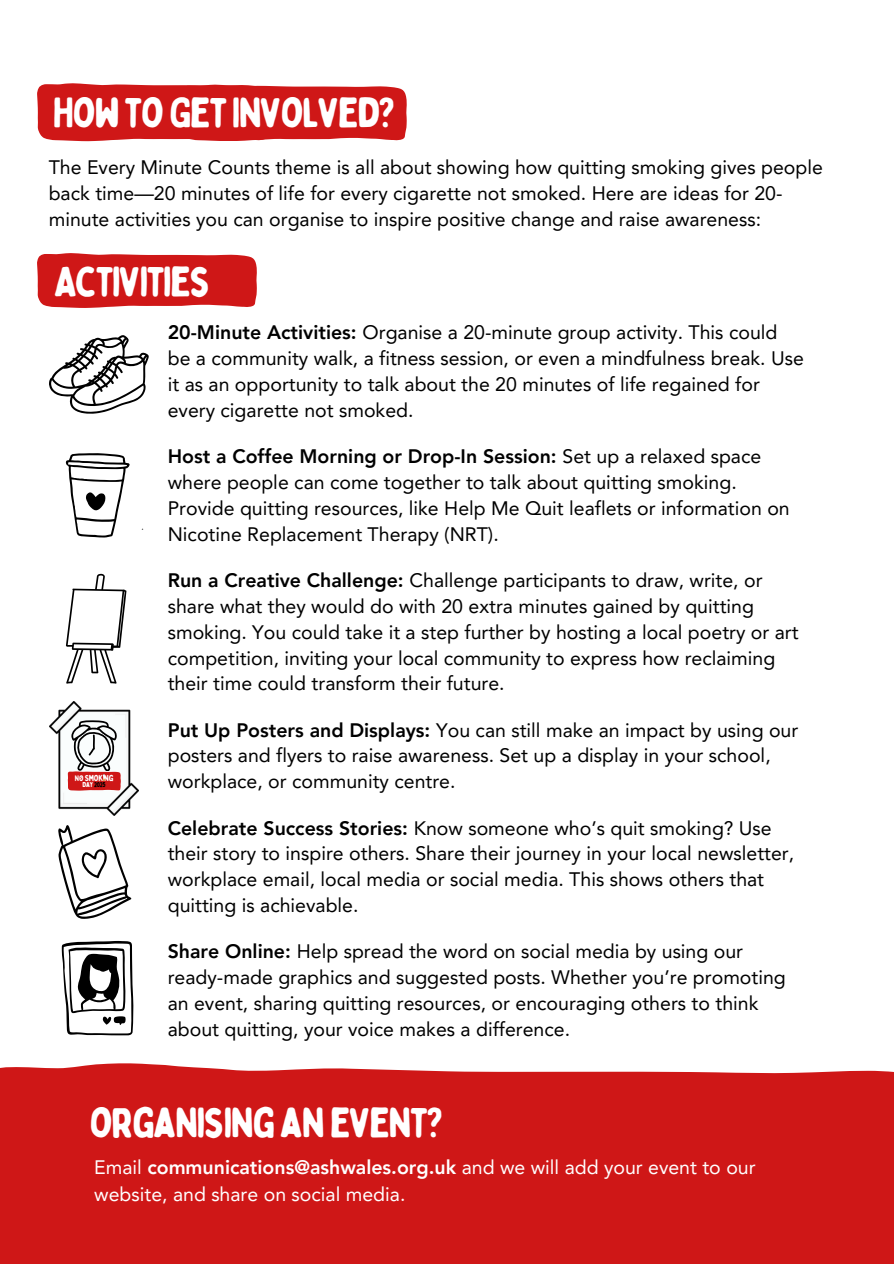
<style>
.page{position:relative;width:894px;height:1264px;background:#fff}
.page>*{position:absolute;margin:0;border:0;box-sizing:border-box;transform-origin:0 0}
.t1{font:42px "Bobby Jones Soft";letter-spacing:-.045em;color:#fff}
.t2{font:19.5px/25.8px "Avenir LT Pro";color:#000}
.t3{font:19.5px/27px "Avenir LT Pro";color:#fff}
.t4{font:8.55px "Bobby Jones Soft";letter-spacing:-.05em;color:#fff}
.t5{font:7.05px "Bobby Jones Soft";letter-spacing:-.045em;color:#000}
.s1{font-size:7.95px}
.s2{color:#fff}
.s3{font-weight:800}
</style>
<div class="page">
<svg style="left:37px;top:253px;width:220px;height:55px;background:#d22727"></svg>
<svg style="left:37px;top:83px;width:370px;height:58px;background:#d22929"></svg>
<svg style="left:66px;top:573px;width:60px;height:111px"></svg>
<img style="left:50px;top:701px;width:89px;height:114px">
<svg style="left:66px;top:453px;width:64px;height:84px"></svg>
<svg style="left:49px;top:335px;width:100px;height:79px"></svg>
<svg style="left:58px;top:825px;width:73px;height:93px"></svg>
<svg style="left:61px;top:940px;width:72px;height:95px"></svg>
<svg style="left:68px;top:720px;width:52px;height:70px"></svg>
<div style="left:0;top:1063px;width:893px;height:200px;background:#cf1717"></div>
<p class="t1" style="left:53px;top:86px;width:345px">HOWTOGET INVOLVED?</p>
<p class="t2" style="left:49px;top:156px;width:775px">The Every Minute Counts theme is all about showing how quitting smoking gives people back time—20 minutes of life for every cigarette not smoked. Here are ideas for 20- minute activities you can organise to inspire positive change and raise awareness:</p>
<p class="t1" style="left:54px;top:256px;width:158px">ACTIVITIES</p>
<p class="t4" style="left:75px;top:772px;width:40px"><span class="s1">NO</span> SMOKNG</p>
<p class="t5" style="left:83px;top:780px;width:25px"><span class="s2">DAY</span>2025</p>
<p class="t2" style="left:168px;top:321px;width:637px"><span class="s3">20-Minute Activities:</span> Organise a 20-minute group activity. This could be a community walk, a fitness session, or even a mindfulness break. Use it as an opportunity to talk about the 20 minutes of life regained for every cigarette not smoked.</p>
<p class="t2" style="left:168px;top:445px;width:623px"><span class="s3">Host a Coffee Morning or Drop-In Session:</span> Set up a relaxed space where people can come together to talk about quitting smoking.<br>Provide quitting resources, like Help Me Quit leaflets or information on Nicotine Replacement Therapy (NRT).</p>
<h1 class="t2" style="left:168px;top:569px;width:632px"><span class="s3">Run a Creative Challenge:</span> Challenge participants to draw, write, or share what they would do with 20 extra minutes gained by quitting smoking. You could take it a step further by hosting a local poetry or art competition, inviting your local community to express how reclaiming their time could transform their future.</h1>
<p class="t2" style="left:168px;top:718px;width:632px"><span class="s3">Put Up Posters and Displays:</span> You can still make an impact by using our posters and flyers to raise awareness. Set up a display in your school, workplace, or community centre.</p>
<p class="t2" style="left:168px;top:816px;width:627px"><span class="s3">Celebrate Success Stories:</span> Know someone who’s quit smoking? Use their story to inspire others. Share their journey in your local newsletter, workplace email, local media or social media. This shows others that quitting is achievable.</p>
<h1 class="t2" style="left:168px;top:940px;width:619px"><span class="s3">Share Online:</span> Help spread the word on social media by using our ready-made graphics and suggested posts. Whether you’re promoting an event, sharing quitting resources, or encouraging others to think about quitting, your voice makes a difference.</h1>
<p class="t1" style="left:89px;top:1096px;width:357px">ORGANISINGANEVENT?</p>
<p class="t3" style="left:94px;top:1155px;width:662px">Email <span class="s3">communications@ashwales.org.uk</span> and we will add your event to our website, and share on social media.</p>
</div>
